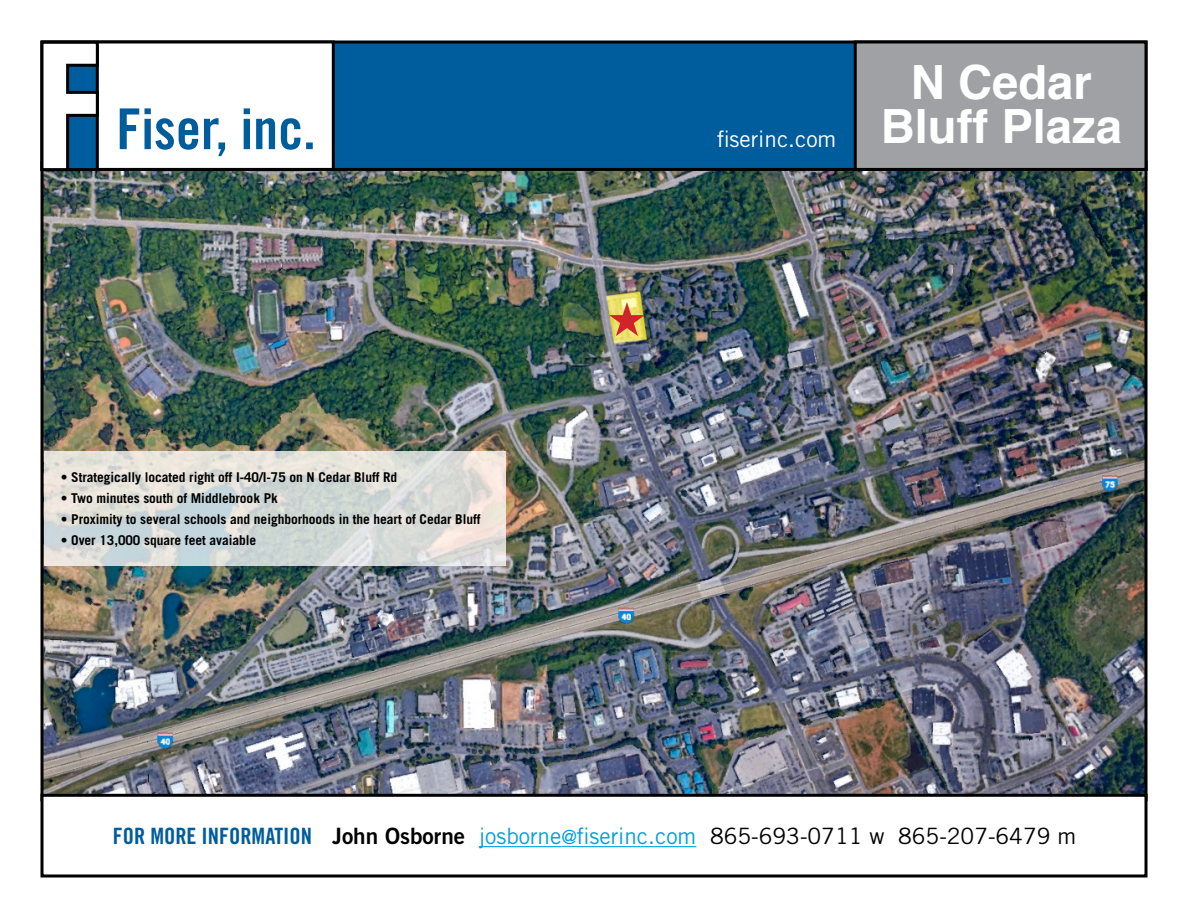
<style>
.page{position:relative;width:1188px;height:918px;background:#fff}
.page>*{position:absolute;margin:0;border:0;box-sizing:border-box;transform-origin:0 0}
.t1{font:700 47.25px/44.2px "Helvetica";color:#fff;text-align:center}
.t2{font:22.5px "Trade Gothic";color:#000}
.t3{font:22.5px "Trade Gothic";color:#fff}
.t4{font:700 13.5px "Trade Gothic";letter-spacing:-.005em;color:#000}
.s1{font-family:"Trade Gothic Bold Cond Twenty";color:#005d9d}
.s2{font-family:"Trade Gothic Bold Two"}
.s3{color:#00a0dc}
.s4{font-size:19.5px;color:#00a0dc}
</style>
<div class="page">
<img style="left:44px;top:171px;width:1100px;height:623px">
<div style="left:42px;top:42px;width:1104px;height:127px;background:#005d9d"></div>
<div style="left:41px;top:40px;width:1107px;height:131px;border:3px solid #000"></div>
<div style="left:855px;top:42px;width:291px;height:127px;background:#9fa1a4"></div>
<div style="left:854px;top:40px;width:294px;height:131px;border:3px solid #000"></div>
<div style="left:42px;top:42px;width:291px;height:127px;background:#fff"></div>
<div style="left:41px;top:40px;width:294px;height:131px;border:3px solid #000"></div>
<svg style="left:40px;top:40px;width:60px;height:133px"></svg>
<svg style="left:120px;top:108px;width:193px;height:48px"></svg>
<svg style="left:44px;top:451px;width:461px;height:115px;background:#daddd9"></svg>
<div style="left:40px;top:794px;width:1108px;height:84px;border:3px solid #000"></div>
<hr style="left:479px;top:846px;width:82px;height:1px;background:#00a0dc">
<svg style="left:561px;top:846px;width:16px;height:1px"></svg>
<hr style="left:577px;top:846px;width:119px;height:1px;background:#00a0dc">
<svg style="left:609px;top:302px;width:36px;height:34px"></svg>
<p class="t4" style="left:61px;top:469px;width:338px">• Strategically located right off I-40/I-75 on N Cedar Bluff Rd</p>
<p class="t4" style="left:61px;top:490px;width:219px">• Two minutes south of Middlebrook Pk</p>
<p class="t4" style="left:61px;top:511px;width:421px">• Proximity to several schools and neighborhoods in the heart of Cedar Bluff</p>
<p class="t4" style="left:61px;top:532px;width:197px">• Over 13,000 square feet avaiable</p>
<h2 class="t3" style="left:717px;top:125px;width:121px">fiserinc.com</h2>
<h1 class="t1" style="left:881px;top:61px;width:243px">N Cedar<br>Bluff Plaza</h1>
<h2 class="t2" style="left:113px;top:823px;width:965px"><span class="s1">FOR MORE INFORMATION</span> <span class="s2">John Osborne</span> <span class="s3">josborne</span><span class="s4">@</span><span class="s3">fiserinc.com</span> 865-693-0711 w 865-207-6479 m</h2>
</div>
